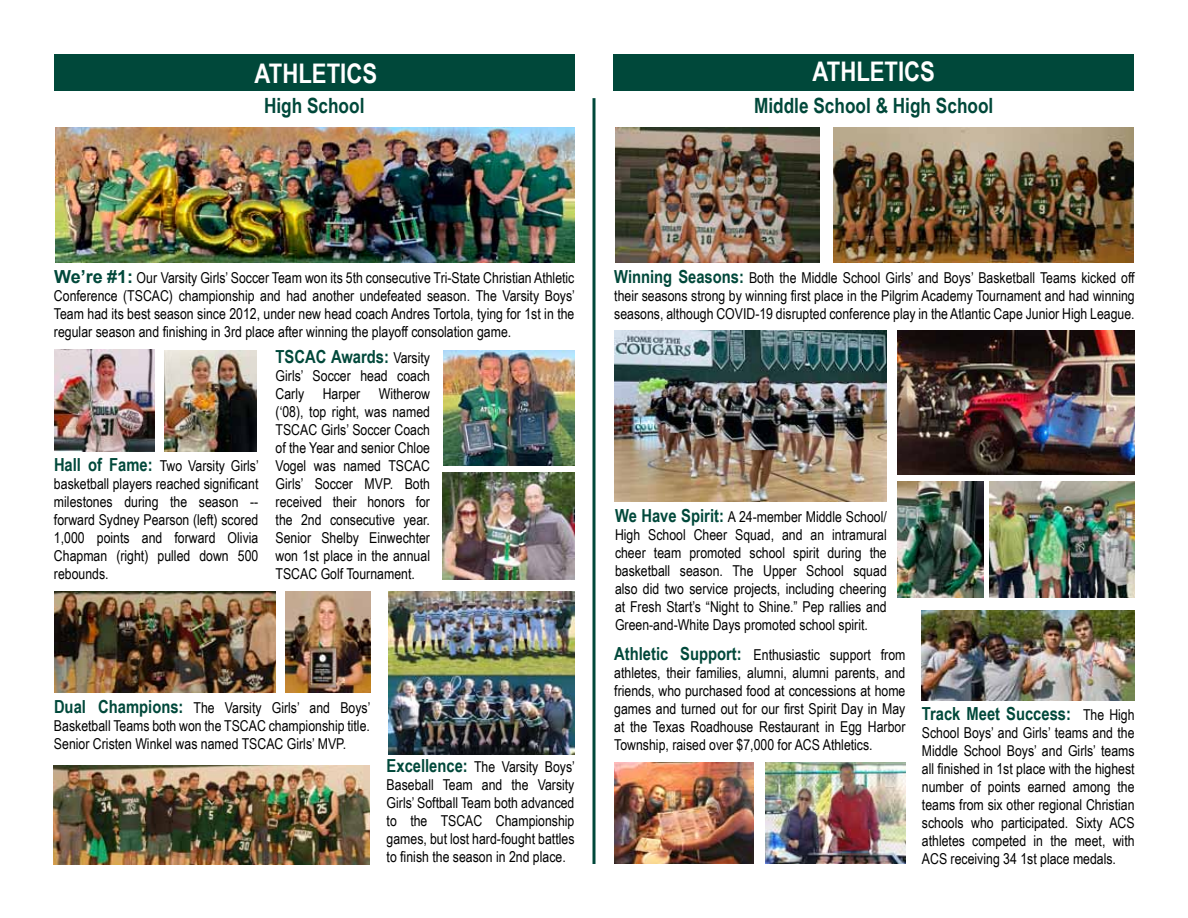
<style>
.page{position:relative;width:1188px;height:918px;background:#fff}
.page>*{position:absolute;margin:0;border:0;box-sizing:border-box;transform-origin:0 0}
.t1{font:700 27px "Arial Narrow";color:#fff}
.t2{font:700 21px "Arial Narrow";color:#00483a}
.t3{font:700 18px "Arial Narrow";color:#00483a}
.t4{font:15px/18px "Arial Narrow";color:#000;text-align:justify}
.s1{font-family:"Arial";font-weight:700;font-size:18px;color:#00483a}
.s2{font-weight:700;font-size:18px;color:#00483a}
.s3{font-weight:400;font-size:15px;color:#000}
</style>
<div class="page">
<div style="left:54px;top:54px;width:520px;height:36px;background:#00483a"></div>
<div style="left:614px;top:54px;width:520px;height:36px;background:#00483a"></div>
<svg style="left:592px;top:98px;width:4px;height:766px;background:#3f756b"></svg>
<img style="left:56px;top:127px;width:518px;height:136px">
<img style="left:54px;top:350px;width:100px;height:101px">
<img style="left:165px;top:350px;width:91px;height:101px">
<img style="left:443px;top:350px;width:132px;height:116px">
<img style="left:443px;top:473px;width:131px;height:107px">
<img style="left:54px;top:592px;width:222px;height:101px">
<img style="left:389px;top:592px;width:185px;height:162px">
<img style="left:286px;top:592px;width:84px;height:101px">
<img style="left:54px;top:765px;width:316px;height:99px">
<img style="left:615px;top:127px;width:204px;height:136px">
<img style="left:833px;top:127px;width:301px;height:136px">
<img style="left:615px;top:331px;width:272px;height:170px">
<img style="left:897px;top:331px;width:238px;height:144px">
<img style="left:897px;top:481px;width:87px;height:116px">
<img style="left:990px;top:482px;width:145px;height:115px">
<img style="left:766px;top:762px;width:139px;height:101px">
<img style="left:614px;top:763px;width:140px;height:101px">
<img style="left:922px;top:610px;width:213px;height:91px">
<h1 class="t1" style="left:255px;top:53px;width:124px">ATHLETICS</h1>
<h1 class="t1" style="left:812px;top:51px;width:124px">ATHLETICS</h1>
<h2 class="t2" style="left:264px;top:90px;width:102px">High School</h2>
<h2 class="t2" style="left:754px;top:90px;width:241px">Middle School &amp; High School</h2>
<p class="t4" style="left:54px;top:268px;width:522px"><span class="s1">We’re #1:</span> Our Varsity Girls’ Soccer Team won its 5th consecutive Tri-State Christian Athletic Conference (TSCAC) championship and had another undefeated season. The Varsity Boys’ Team had its best season since 2012, under new head coach Andres Tortola, tying for 1st in the regular season and finishing in 3rd place after winning the playoff consolation game.</p>
<p class="t4" style="left:54px;top:456px;width:206px"><span class="s2">Hall of Fame:</span> Two Varsity Girls’ basketball players reached significant milestones during the season -- forward Sydney Pearson (left) scored 1,000 points and forward Olivia Chapman (right) pulled down 500 rebounds.</p>
<p class="t3" style="left:276px;top:343px;width:156px">TSCAC Awards: <span class="s3">Varsity</span></p>
<p class="t4" style="left:276px;top:366px;width:156px">Girls’ Soccer head coach Carly Harper Witherow (‘08), top right, was named TSCAC Girls’ Soccer Coach of the Year and senior Chloe Vogel was named TSCAC Girls’ Soccer MVP. Both received their honors for the 2nd consecutive year.<br>Senior Shelby Einwechter won 1st place in the annual TSCAC Golf Tournament.</p>
<p class="t4" style="left:54px;top:698px;width:318px"><span class="s2">Dual Champions:</span> The Varsity Girls’ and Boys’ Basketball Teams both won the TSCAC championship title.<br>Senior Cristen Winkel was named TSCAC Girls’ MVP.</p>
<p class="t4" style="left:387px;top:757px;width:190px"><span class="s2">Excellence:</span> The Varsity Boys’ Baseball Team and the Varsity Girls’ Softball Team both advanced to the TSCAC Championship games, but lost hard-fought battles to finish the season in 2nd place.</p>
<p class="t4" style="left:614px;top:268px;width:522px"><span class="s2">Winning Seasons:</span> Both the Middle School Girls’ and Boys’ Basketball Teams kicked off their seasons strong by winning first place in the Pilgrim Academy Tournament and had winning seasons, although COVID-19 disrupted conference play in the Atlantic Cape Junior High League.</p>
<p class="t4" style="left:615px;top:507px;width:273px"><span class="s2">We Have Spirit:</span> A 24-member Middle School/ High School Cheer Squad, and an intramural cheer team promoted school spirit during the basketball season. The Upper School squad also did two service projects, including cheering at Fresh Start’s “Night to Shine.” Pep rallies and Green-and-White Days promoted school spirit.</p>
<p class="t4" style="left:614px;top:645px;width:293px"><span class="s2">Athletic Support:</span> Enthusiastic support from athletes, their families, alumni, alumni parents, and friends, who purchased food at concessions at home games and turned out for our first Spirit Day in May at the Texas Roadhouse Restaurant in Egg Harbor Township, raised over $7,000 for ACS Athletics.</p>
<p class="t3" style="left:922px;top:700px;width:214px">Track Meet Success: <span class="s3">The High</span></p>
<p class="t4" style="left:922px;top:723px;width:214px">School Boys’ and Girls’ teams and the Middle School Boys’ and Girls’ teams all finished in 1st place with the highest number of points earned among the teams from six other regional Christian schools who participated. Sixty ACS athletes competed in the meet, with ACS receiving 34 1st place medals.</p>
</div>
